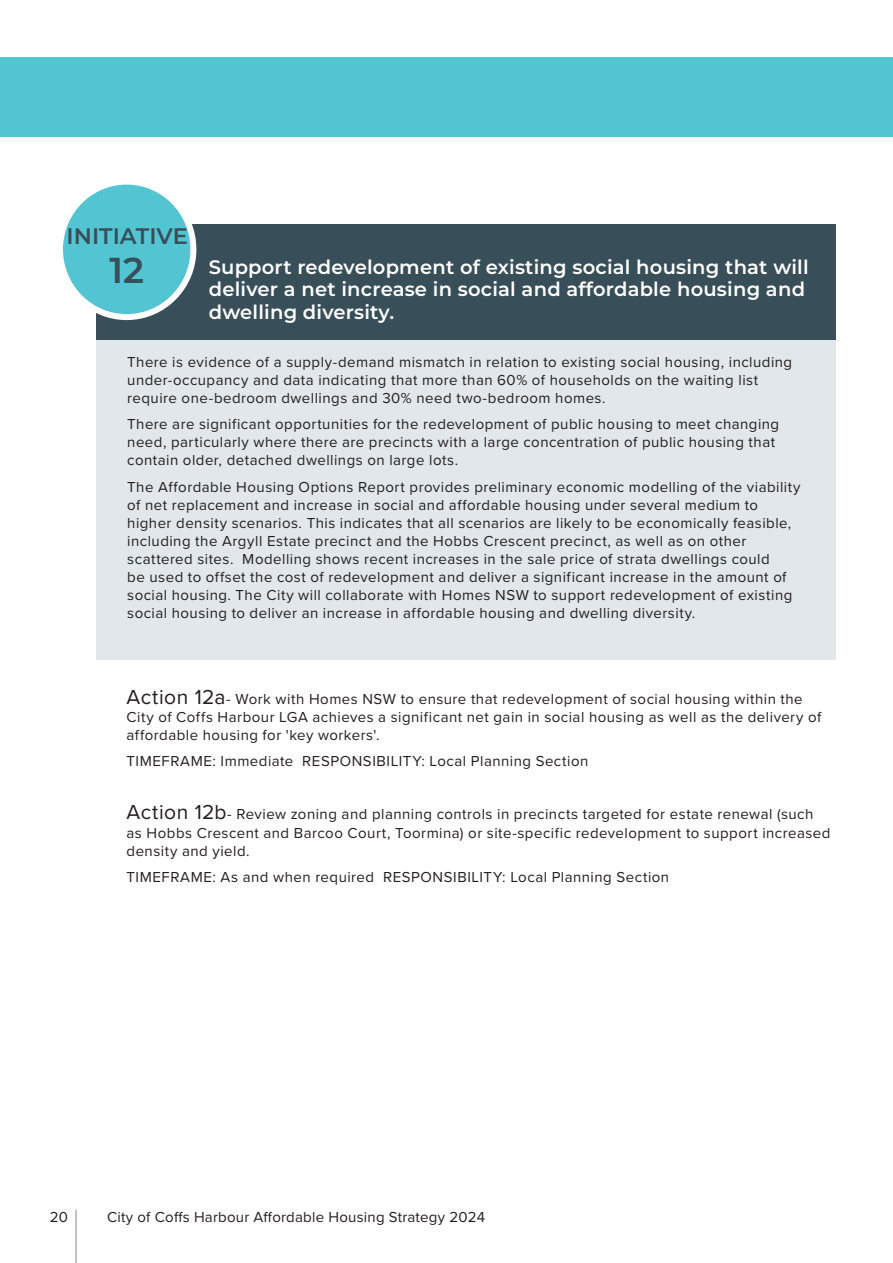
<style>
.page{position:relative;width:893px;height:1263px;background:#fff}
.page>*{position:absolute;margin:0;border:0;box-sizing:border-box;transform-origin:0 0}
.Header_5{font:600 36px "Montserrat";color:#384e59}
.Header_5-2{font:600 22.5px "Montserrat";color:#384e59}
.Initiative{font:600 19.5px/22.5px "Montserrat";letter-spacing:.01em;color:#fff}
.Body{font:15px/18px "Proxima Nova";letter-spacing:.03em;color:#231f20}
.s1{font-size:21px}
</style>
<div class="page">
<hr style="left:76px;top:1210px;width:1px;height:53px;background:#8a8a8e">
<div style="left:0;top:57px;width:893px;height:80px;background:#52c4d2"></div>
<div style="left:96px;top:329px;width:740px;height:331px;background:#e1e7ea"></div>
<div style="left:96px;top:225px;width:740px;height:115px;background:#384e59"></div>
<div style="left:60px;top:182px;width:133px;height:135px;background:#52c4d2;border-radius:50%"></div>
<div style="left:57px;top:179px;width:139px;height:141px;border:6px solid #fff;border-radius:50%"></div>
<p class="Header_5-2" style="left:67px;top:220px;width:123px">INITIATIVE</p>
<p class="Header_5" style="left:109px;top:244px;width:36px">12</p>
<p class="Initiative" style="left:209px;top:255px;width:601px">Support redevelopment of existing social housing that will deliver a net increase in social and affordable housing and dwelling diversity.</p>
<p class="Body" style="left:127px;top:352px;width:666px">There is evidence of a supply-demand mismatch in relation to existing social housing, including under-occupancy and data indicating that more than 60% of households on the waiting list require one-bedroom dwellings and 30% need two-bedroom homes.</p>
<p class="Body" style="left:127px;top:415px;width:653px">There are significant opportunities for the redevelopment of public housing to meet changing need, particularly where there are precincts with a large concentration of public housing that contain older, detached dwellings on large lots.</p>
<p class="Body" style="left:127px;top:477px;width:675px">The Affordable Housing Options Report provides preliminary economic modelling of the viability of net replacement and increase in social and affordable housing under several medium to higher density scenarios. This indicates that all scenarios are likely to be economically feasible, including the Argyll Estate precinct and the Hobbs Crescent precinct, as well as on other scattered sites. Modelling shows recent increases in the sale price of strata dwellings could<br>be used to offset the cost of redevelopment and deliver a significant increase in the amount of social housing. The City will collaborate with Homes NSW to support redevelopment of existing social housing to deliver an increase in affordable housing and dwelling diversity.</p>
<p class="Body" style="left:127px;top:689px;width:696px"><span class="s1">Action 12a</span>- Work with Homes NSW to ensure that redevelopment of social housing within the<br>City of Coffs Harbour LGA achieves a significant net gain in social housing as well as the delivery of affordable housing for 'key workers'.</p>
<p class="Body" style="left:127px;top:752px;width:463px">TIMEFRAME: Immediate RESPONSIBILITY: Local Planning Section</p>
<p class="Body" style="left:127px;top:805px;width:705px"><span class="s1">Action 12b</span>- Review zoning and planning controls in precincts targeted for estate renewal (such as Hobbs Crescent and Barcoo Court, Toormina) or site-specific redevelopment to support increased density and yield.</p>
<p class="Body" style="left:127px;top:867px;width:544px">TIMEFRAME: As and when required RESPONSIBILITY: Local Planning Section</p>
<p class="Body" style="left:50px;top:1207px;width:20px">20</p>
<p class="Body" style="left:107px;top:1207px;width:380px">City of Coffs Harbour Affordable Housing Strategy 2024</p>
</div>
